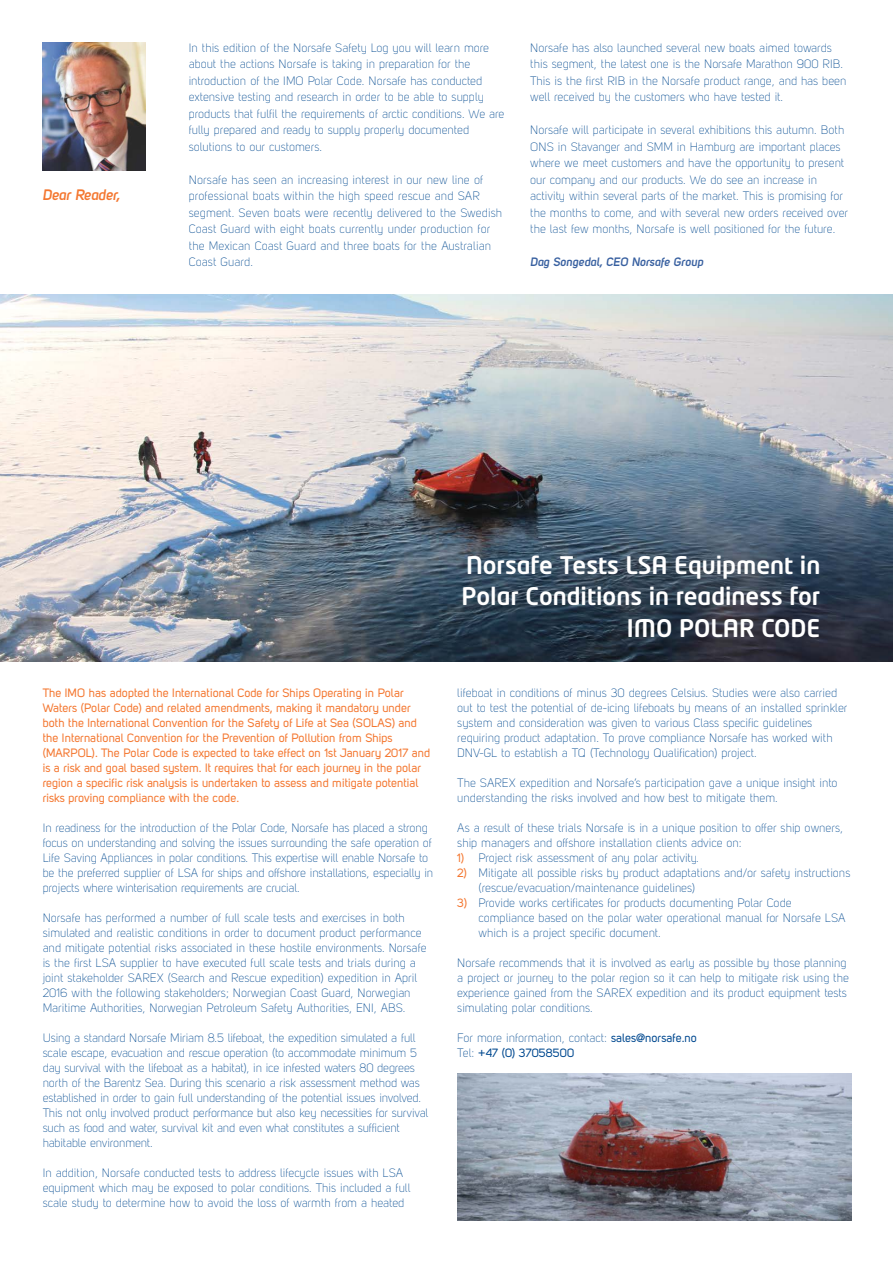
<style>
.page{position:relative;width:893px;height:1263px;background:#fff}
.page>*{position:absolute;margin:0;border:0;box-sizing:border-box;transform-origin:0 0}
.t1{font:500 24px/31.5px "Neo Tech Std";color:#fff;text-align:right}
.t2{font:15px "Uni Sans Semi Bold Italic";letter-spacing:-.02em;color:#f47730}
.t3{font:12px/15px "Uni Sans Light";color:#004990}
.t4{font:12px/15px "Uni Sans Regular";color:#f47730}
.t5{font:12px "Uni Sans Semi Bold Italic";color:#3860a0}
.t6{font:12px "Uni Sans Regular";color:#004990}
.s1{font-family:"Uni Sans Regular";color:#f47730}
.s2{font-family:"Uni Sans Regular"}
.s3{font-family:"Uni Sans Light"}
</style>
<div class="page">
<img style="left:0;top:294px;width:893px;height:368px">
<img style="left:43px;top:43px;width:103px;height:128px">
<img style="left:457px;top:1073px;width:394px;height:147px">
<p class="t2" style="left:43px;top:185px;width:79px">Dear Reader,</p>
<p class="t3" style="left:189px;top:39px;width:317px;line-height:16.5px">In this edition of the Norsafe Safety Log you will learn more about the actions Norsafe is taking in preparation for the introduction of the IMO Polar Code. Norsafe has conducted extensive testing and research in order to be able to supply products that fulfil the requirements of arctic conditions. We are fully prepared and ready to supply properly documented solutions to our customers.</p>
<p class="t3" style="left:189px;top:171px;width:315px;line-height:16.5px">Norsafe has seen an increasing interest in our new line of professional boats within the high speed rescue and SAR segment. Seven boats were recently delivered to the Swedish Coast Guard with eight boats currently under production for the Mexican Coast Guard and three boats for the Australian Coast Guard.</p>
<p class="t3" style="left:530px;top:39px;width:318px;line-height:16.5px">Norsafe has also launched several new boats aimed towards this segment, the latest one is the Norsafe Marathon 900 RIB.<br>This is the first RIB in the Norsafe product range, and has been well received by the customers who have tested it.</p>
<p class="t3" style="left:530px;top:122px;width:320px;line-height:16.5px">Norsafe will participate in several exhibitions this autumn. Both ONS in Stavanger and SMM in Hamburg are important places where we meet customers and have the opportunity to present our company and our products. We do see an increase in activity within several parts of the market. This is promising for the months to come, and with several new orders received over the last few months, Norsafe is well positioned for the future.</p>
<p class="t5" style="left:530px;top:255px;width:175px">Dag Songedal, CEO Norsafe Group</p>
<h1 class="t1" style="left:462px;top:549px;width:360px">Norsafe Tests LSA Equipment in<br>Polar Conditions in readiness for<br>IMO POLAR CODE</h1>
<p class="t4" style="left:43px;top:685px;width:389px">The IMO has adopted the International Code for Ships Operating in Polar Waters (Polar Code) and related amendments, making it mandatory under both the International Convention for the Safety of Life at Sea (SOLAS) and the International Convention for the Prevention of Pollution from Ships (MARPOL). The Polar Code is expected to take effect on 1st January 2017 and is a risk and goal based system. It requires that for each journey in the polar region a specific risk analysis is undertaken to assess and mitigate potential risks proving compliance with the code.</p>
<p class="t3" style="left:43px;top:820px;width:392px">In readiness for the introduction of the Polar Code, Norsafe has placed a strong focus on understanding and solving the issues surrounding the safe operation of Life Saving Appliances in polar conditions. This expertise will enable Norsafe to be the preferred supplier of LSA for ships and offshore installations, especially in projects where winterisation requirements are crucial.</p>
<p class="t3" style="left:43px;top:910px;width:385px">Norsafe has performed a number of full scale tests and exercises in both simulated and realistic conditions in order to document product performance and mitigate potential risks associated in these hostile environments. Norsafe is the first LSA supplier to have executed full scale tests and trials during a joint stakeholder SAREX (Search and Rescue expedition) expedition in April 2016 with the following stakeholders; Norwegian Coast Guard, Norwegian Maritime Authorities, Norwegian Petroleum Safety Authorities, ENI, ABS.</p>
<p class="t3" style="left:43px;top:1030px;width:387px">Using a standard Norsafe Miriam 8.5 lifeboat, the expedition simulated a full scale escape, evacuation and rescue operation (to accommodate minimum 5 day survival with the lifeboat as a habitat), in ice infested waters 80 degrees north of the Barentz Sea. During this scenario a risk assessment method was established in order to gain full understanding of the potential issues involved.<br>This not only involved product performance but also key necessities for survival such as food and water, survival kit and even what constitutes a sufficient habitable environment.</p>
<p class="t3" style="left:43px;top:1165px;width:369px">In addition, Norsafe conducted tests to address lifecycle issues with LSA equipment which may be exposed to polar conditions. This included a full scale study to determine how to avoid the loss of warmth from a heated</p>
<p class="t3" style="left:457px;top:685px;width:392px">lifeboat in conditions of minus 30 degrees Celsius. Studies were also carried out to test the potential of de-icing lifeboats by means of an installed sprinkler system and consideration was given to various Class specific guidelines requiring product adaptation. To prove compliance Norsafe has worked with DNV-GL to establish a TQ (Technology Qualification) project.</p>
<p class="t3" style="left:457px;top:775px;width:382px">The SAREX expedition and Norsafe’s participation gave a unique insight into understanding the risks involved and how best to mitigate them.</p>
<p class="t3" style="left:457px;top:820px;width:387px">As a result of these trials Norsafe is in a unique position to offer ship owners, ship managers and offshore installation clients advice on:</p>
<p class="t3" style="left:457px;top:850px;width:243px"><span class="s1">1)</span> Project risk assessment of any polar activity.</p>
<p class="t3" style="left:479px;top:865px;width:373px;text-indent:-21px"><span class="s1">2)</span> Mitigate all possible risks by product adaptations and/or safety instructions (rescue/evacuation/maintenance guidelines)</p>
<p class="t3" style="left:479px;top:895px;width:368px;text-indent:-21px"><span class="s1">3)</span> Provide works certificates for products documenting Polar Code compliance based on the polar water operational manual for Norsafe LSA which is a project specific document.</p>
<p class="t3" style="left:457px;top:955px;width:393px">Norsafe recommends that it is involved as early as possible by those planning a project or journey to the polar region so it can help to mitigate risk using the experience gained from the SAREX expedition and its product equipment tests simulating polar conditions.</p>
<p class="t3" style="left:457px;top:1030px;width:241px">For more information, contact: <span class="s2">sales@norsafe.no</span></p>
<p class="t6" style="left:457px;top:1045px;width:118px"><span class="s3">Tel:</span> +47 (0) 37058500</p>
</div>
